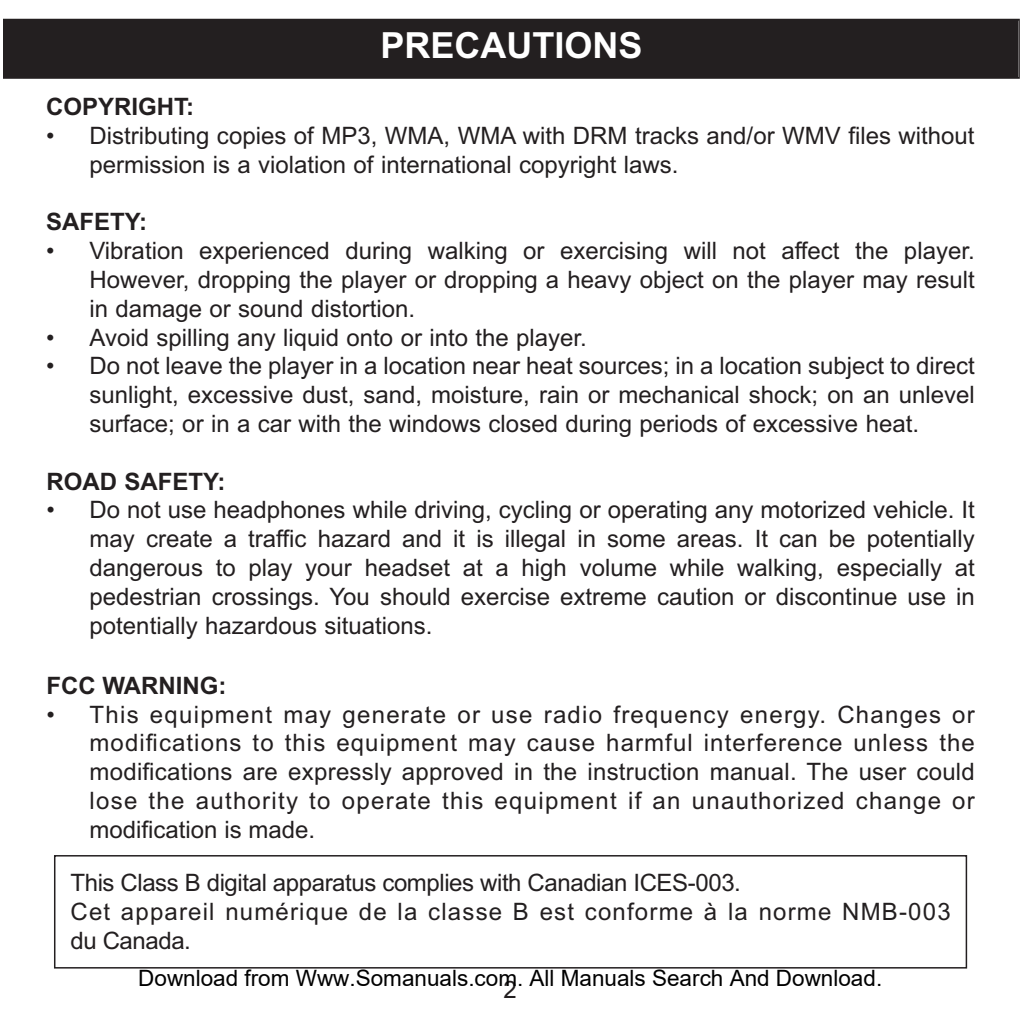
<style>
.page{position:relative;width:1021px;height:1021px;background:#fff}
.page>*{position:absolute;margin:0;border:0;box-sizing:border-box;transform-origin:0 0}
.t1{font:700 36px "Arial";color:#fff}
.t2{font:24px/28.8px "Arial";color:#231f20;text-align:justify}
.t3{font:700 24px "Arial";color:#231f20}
.t4{font:22.5px "Arial";color:#000}
</style>
<div class="page">
<div style="left:4px;top:20px;width:1014px;height:57px;background:#231f20"></div>
<div style="left:3px;top:19px;width:1016px;height:60px;border:2px solid #231f20"></div>
<div style="left:54px;top:855px;width:913px;height:113px;border:2px solid #231f20"></div>
<h1 class="t1" style="left:380px;top:25px;width:264px">PRECAUTIONS</h1>
<p class="t3" style="left:46px;top:93px;width:150px">COPYRIGHT:</p>
<p class="t2" style="left:89px;top:121px;width:886px;text-indent:-43px">• Distributing copies of MP3, WMA, WMA with DRM tracks and/or WMV files without permission is a violation of international copyright laws.</p>
<p class="t3" style="left:46px;top:208px;width:102px">SAFETY:</p>
<p class="t2" style="left:89px;top:236px;width:886px;text-indent:-43px">• Vibration experienced during walking or exercising will not affect the player.<br>However, dropping the player or dropping a heavy object on the player may result in damage or sound distortion.</p>
<p class="t2" style="left:46px;top:323px;width:542px">• Avoid spilling any liquid onto or into the player.</p>
<p class="t2" style="left:89px;top:351px;width:886px;text-indent:-43px">• Do not leave the player in a location near heat sources; in a location subject to direct sunlight, excessive dust, sand, moisture, rain or mechanical shock; on an unlevel surface; or in a car with the windows closed during periods of excessive heat.</p>
<p class="t3" style="left:46px;top:467px;width:180px">ROAD SAFETY:</p>
<p class="t2" style="left:90px;top:495px;width:886px;text-indent:-43px">• Do not use headphones while driving, cycling or operating any motorized vehicle. It may create a traffic hazard and it is illegal in some areas. It can be potentially dangerous to play your headset at a high volume while walking, especially at pedestrian crossings. You should exercise extreme caution or discontinue use in potentially hazardous situations.</p>
<p class="t3" style="left:46px;top:671px;width:181px">FCC WARNING:</p>
<p class="t2" style="left:89px;top:699px;width:886px;text-indent:-43px">• This equipment may generate or use radio frequency energy. Changes or modifications to this equipment may cause harmful interference unless the modifications are expressly approved in the instruction manual. The user could lose the authority to operate this equipment if an unauthorized change or modification is made.</p>
<p class="t2" style="left:70px;top:868px;width:881px;text-align:left">This Class B digital apparatus complies with Canadian ICES-003.<br>Cet appareil numérique de la classe B est conforme à la norme NMB-003 du Canada.</p>
<p class="t4" style="left:138px;top:965px;width:745px">Download from Www.Somanuals.com. All Manuals Search And Download.</p>
<p class="t2" style="left:503px;top:975px;width:15px">2</p>
</div>
